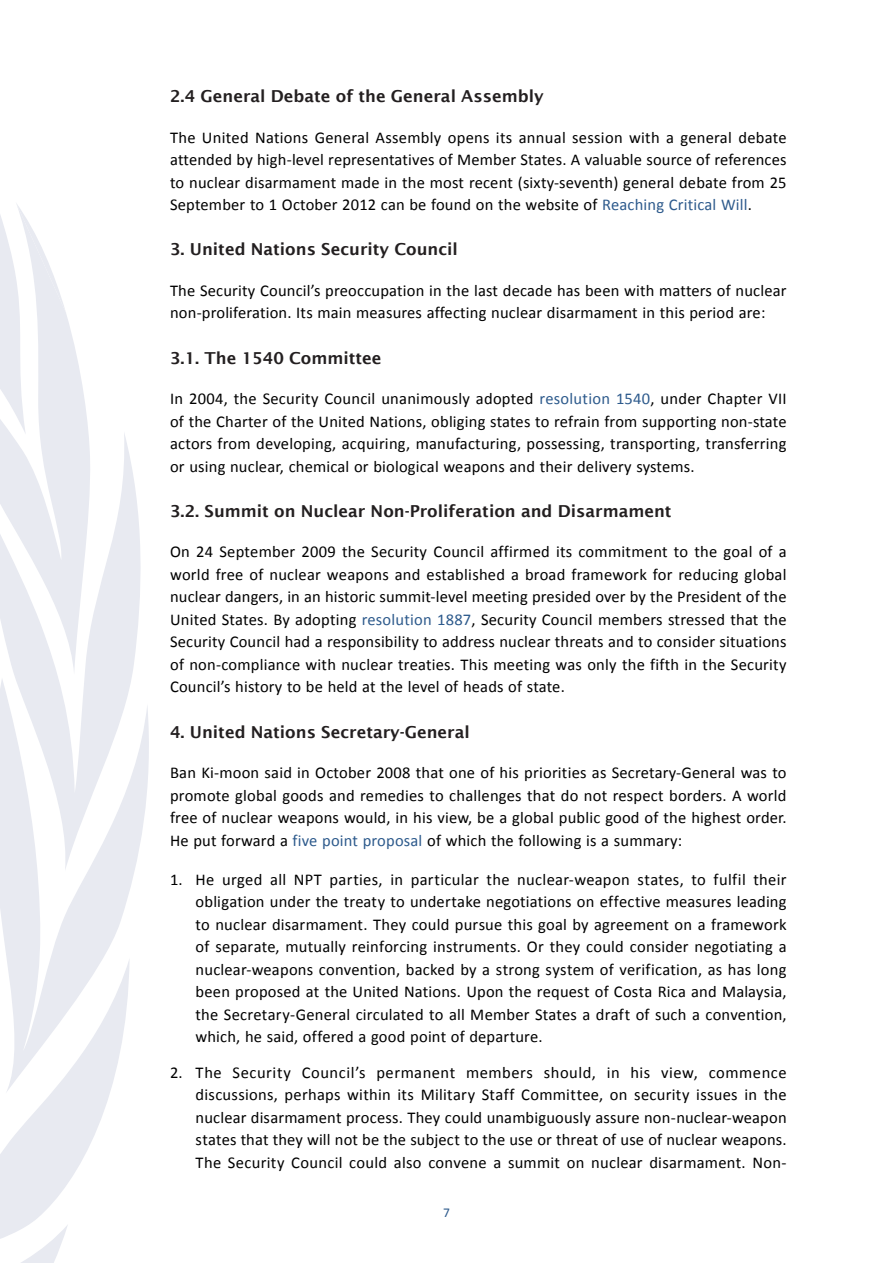
<style>
.page{position:relative;width:893px;height:1263px;background:#fff}
.page>*{position:absolute;margin:0;border:0;box-sizing:border-box;transform-origin:0 0}
.Resource_Para{font:16.5px/22.5px "Calibri";letter-spacing:.01em;color:#000;text-align:justify}
.headline_2{font:600 16.5px "Lucida Sans";color:#231f20}
.t1{font:13.5px "Calibri";color:#2d5a8c}
.s1{color:#2d5a8c}
</style>
<div class="page">
<svg style="left:0;top:1093px;width:110px;height:170px;fill:#e8eaf1"></svg>
<svg style="left:0;top:706px;width:149px;height:387px;fill:#e8eaf1"></svg>
<svg style="left:0;top:433px;width:145px;height:438px;fill:#e8eaf1"></svg>
<svg style="left:0;top:205px;width:92px;height:470px"></svg>
<p class="headline_2" style="left:170px;top:87px;width:375px">2.4 General Debate of the General Assembly</p>
<p class="Resource_Para" style="left:170px;top:126px;width:618px">The United Nations General Assembly opens its annual session with a general debate attended by high-level representatives of Member States. A valuable source of references to nuclear disarmament made in the most recent (sixty-seventh) general debate from 25<br>September to 1 October 2012 can be found on the website of <span class="s1">Reaching Critical Will</span>.</p>
<p class="headline_2" style="left:170px;top:240px;width:289px">3. United Nations Security Council</p>
<p class="Resource_Para" style="left:170px;top:279px;width:618px">The Security Council’s preoccupation in the last decade has been with matters of nuclear non-proliferation. Its main measures affecting nuclear disarmament in this period are:</p>
<p class="headline_2" style="left:170px;top:348px;width:213px">3.1. The 1540 Committee</p>
<p class="Resource_Para" style="left:170px;top:387px;width:618px">In 2004, the Security Council unanimously adopted <span class="s1">resolution 1540</span>, under Chapter VII of the Charter of the United Nations, obliging states to refrain from supporting non-state actors from developing, acquiring, manufacturing, possessing, transporting, transferring or using nuclear, chemical or biological weapons and their delivery systems.</p>
<p class="headline_2" style="left:170px;top:502px;width:503px">3.2. Summit on Nuclear Non-Proliferation and Disarmament</p>
<p class="Resource_Para" style="left:170px;top:541px;width:618px">On 24 September 2009 the Security Council affirmed its commitment to the goal of a world free of nuclear weapons and established a broad framework for reducing global nuclear dangers, in an historic summit-level meeting presided over by the President of the United States. By adopting <span class="s1">resolution 1887</span>, Security Council members stressed that the Security Council had a responsibility to address nuclear threats and to consider situations of non-compliance with nuclear treaties. This meeting was only the fifth in the Security Council’s history to be held at the level of heads of state.</p>
<p class="headline_2" style="left:170px;top:722px;width:301px">4. United Nations Secretary-General</p>
<p class="Resource_Para" style="left:170px;top:762px;width:618px">Ban Ki-moon said in October 2008 that one of his priorities as Secretary-General was to promote global goods and remedies to challenges that do not respect borders. A world free of nuclear weapons would, in his view, be a global public good of the highest order.<br>He put forward a <span class="s1">five point proposal</span> of which the following is a summary:</p>
<p class="Resource_Para" style="left:196px;top:868px;width:593px;text-indent:-26px">1. He urged all NPT parties, in particular the nuclear-weapon states, to fulfil their obligation under the treaty to undertake negotiations on effective measures leading to nuclear disarmament. They could pursue this goal by agreement on a framework of separate, mutually reinforcing instruments. Or they could consider negotiating a nuclear-weapons convention, backed by a strong system of verification, as has long been proposed at the United Nations. Upon the request of Costa Rica and Malaysia, the Secretary-General circulated to all Member States a draft of such a convention, which, he said, offered a good point of departure.</p>
<p class="Resource_Para" style="left:196px;top:1061px;width:593px;text-indent:-26px">2. The Security Council’s permanent members should, in his view, commence discussions, perhaps within its Military Staff Committee, on security issues in the nuclear disarmament process. They could unambiguously assure non-nuclear-weapon states that they will not be the subject to the use or threat of use of nuclear weapons.<br>The Security Council could also convene a summit on nuclear disarmament. Non-</p>
<p class="t1" style="left:443px;top:1204px;width:8px">7</p>
</div>
